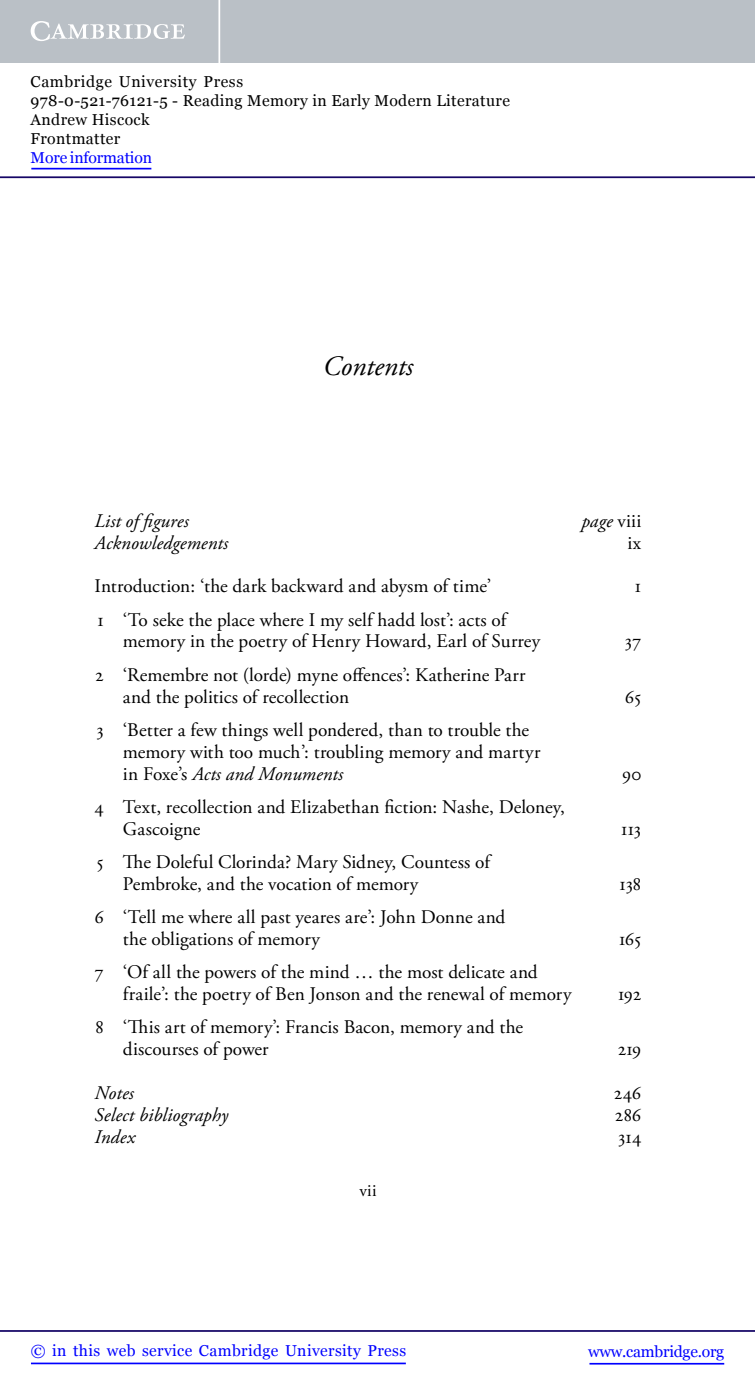
<style>
.page{position:relative;width:755px;height:1390px;background:#fff}
.page>*{position:absolute;margin:0;border:0;box-sizing:border-box;transform-origin:0 0}
.t1{font:italic 28px "Adobe Garamond Pro";color:#000}
.t2{font:19.25px/21.9px "Adobe Garamond Pro";color:#000}
.t3{font:italic 19.25px "Adobe Garamond Pro";letter-spacing:.005em;color:#000}
.t4{font:17.5px "Adobe Garamond Pro";color:#000}
.t5{font:15.75px/18.9px "Georgia";letter-spacing:.025em;color:#000}
.t6{font:15.75px "Georgia";letter-spacing:.025em;color:#00f}
.t7{font:15.75px "Georgia";letter-spacing:-.015em;color:#00f}
.t8{font:15.75px "Georgia";letter-spacing:-.01em;color:#00f}
.s1{font-style:normal}
.s2{font-style:italic}
</style>
<div class="page">
<hr style="left:589px;top:1363px;width:134px;height:1px;background:#00f">
<hr style="left:0;top:1330px;width:754px;height:2px;background:#150666">
<hr style="left:31px;top:1362px;width:374px;height:2px;background:#00f">
<div style="left:0;top:0;width:754px;height:63px;background:#bac0c6"></div>
<svg style="left:31px;top:21px;width:154px;height:20px"></svg>
<hr style="left:218px;top:0;width:2px;height:63px;background:#fff">
<hr style="left:0;top:176px;width:754px;height:2px;background:#150666">
<hr style="left:31px;top:168px;width:120px;height:1px;background:#00f">
<p class="t5" style="left:31px;top:73px;width:480px">Cambridge University Press<br>978-0-521-76121-5 - Reading Memory in Early Modern Literature<br>Andrew Hiscock<br>Frontmatter</p>
<p class="t8" style="left:31px;top:148px;width:123px">More information</p>
<h1 class="t1" style="left:322px;top:355px;width:92px">Contents</h1>
<p class="t3" style="left:95px;top:513px;width:95px">List of figures</p>
<p class="t3" style="left:581px;top:513px;width:61px">page <span class="s1">viii</span></p>
<p class="t3" style="left:95px;top:535px;width:135px">Acknowledgements</p>
<p class="t2" style="left:627px;top:533px;width:15px">ix</p>
<p class="t2" style="left:95px;top:577px;width:398px">Introduction: ‘the dark backward and abysm of time’</p>
<p class="t2" style="left:634px;top:577px;width:8px">1</p>
<p class="t2" style="left:123px;top:610px;width:418px;text-indent:-26px">1 ‘To seke the place where I my self hadd lost’: acts of memory in the poetry of Henry Howard, Earl of Surrey</p>
<p class="t2" style="left:624px;top:632px;width:18px">37</p>
<p class="t2" style="left:123px;top:665px;width:403px;text-indent:-28px">2 ‘Remembre not (lorde) myne offences’: Katherine Parr and the politics of recollection</p>
<p class="t2" style="left:123px;top:720px;width:418px;text-indent:-27px">3 ‘Better a few things well pondered, than to trouble the memory with too much’: troubling memory and martyr in Foxe’s <span class="s2">Acts and Monuments</span></p>
<p class="t2" style="left:123px;top:797px;width:443px;text-indent:-28px">4 Text, recollection and Elizabethan fiction: Nashe, Deloney,<br>Gascoigne</p>
<p class="t2" style="left:123px;top:853px;width:370px;text-indent:-26px">5 The Doleful Clorinda? Mary Sidney, Countess of<br>Pembroke, and the vocation of memory</p>
<p class="t2" style="left:123px;top:908px;width:384px;text-indent:-28px">6 ‘Tell me where all past yeares are’: John Donne and the obligations of memory</p>
<p class="t2" style="left:123px;top:963px;width:449px;text-indent:-28px">7 ‘Of all the powers of the mind … the most delicate and fraile’: the poetry of Ben Jonson and the renewal of memory</p>
<p class="t2" style="left:123px;top:1018px;width:401px;text-indent:-28px">8 ‘This art of memory’: Francis Bacon, memory and the discourses of power</p>
<p class="t2" style="left:624px;top:687px;width:18px">65</p>
<p class="t2" style="left:622px;top:764px;width:20px">90</p>
<p class="t2" style="left:621px;top:819px;width:21px">113</p>
<p class="t2" style="left:619px;top:874px;width:23px">138</p>
<p class="t2" style="left:618px;top:930px;width:24px">165</p>
<p class="t2" style="left:617px;top:985px;width:25px">192</p>
<p class="t2" style="left:617px;top:1040px;width:25px">219</p>
<p class="t3" style="left:95px;top:1085px;width:41px">Notes</p>
<p class="t2" style="left:613px;top:1083px;width:29px">246</p>
<p class="t3" style="left:95px;top:1107px;width:135px">Select bibliography</p>
<p class="t2" style="left:614px;top:1105px;width:28px">286</p>
<p class="t3" style="left:94px;top:1129px;width:42px">Index</p>
<p class="t2" style="left:617px;top:1127px;width:25px">314</p>
<p class="t4" style="left:359px;top:1183px;width:19px">vii</p>
<p class="t6" style="left:31px;top:1341px;width:376px">© in this web service Cambridge University Press</p>
<p class="t7" style="left:587px;top:1341px;width:137px">www.cambridge.org</p>
</div>
